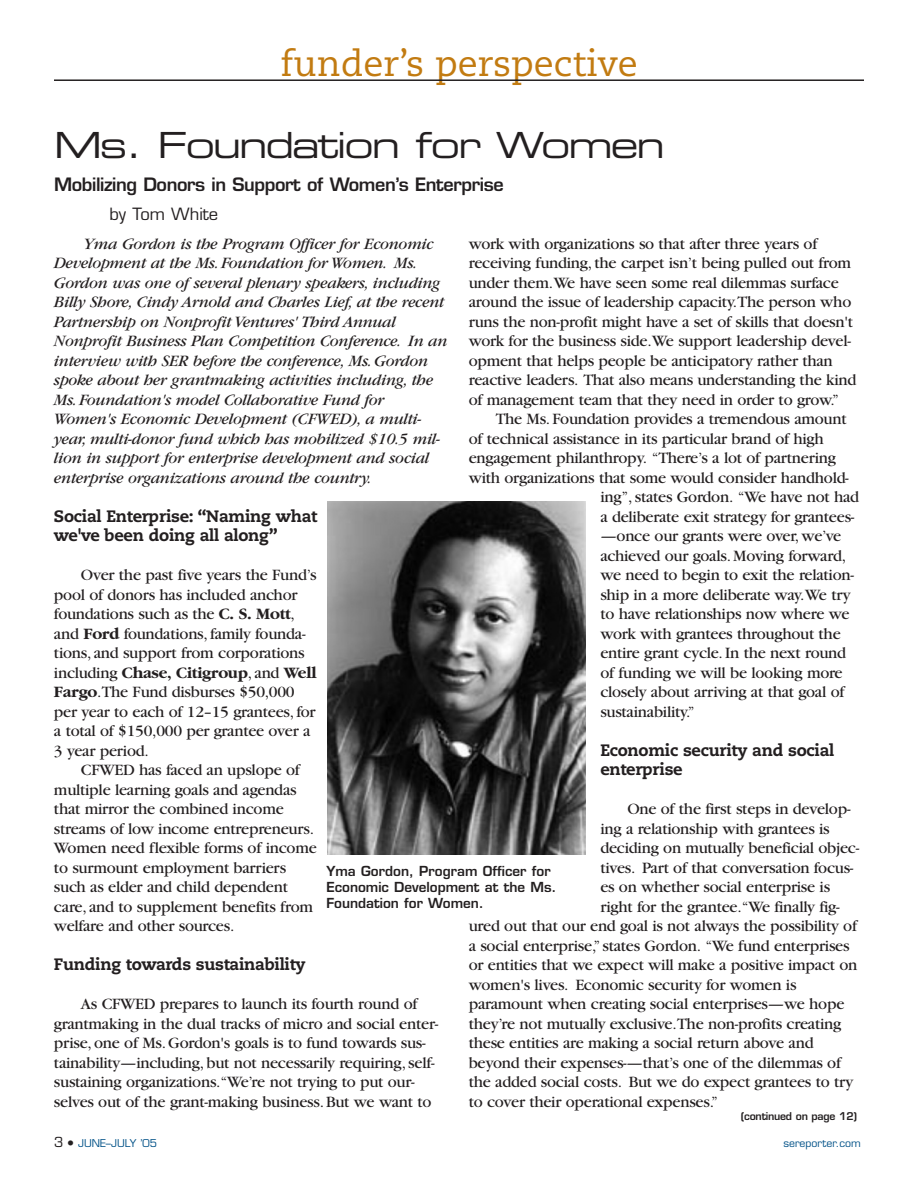
<style>
.page{position:relative;width:918px;height:1188px;background:#fff}
.page>*{position:absolute;margin:0;border:0;box-sizing:border-box;transform-origin:0 0}
.t1{font:36px "Eurostile Extended Two";letter-spacing:-.06em;color:#231f20}
.t2{font:36px "Caecilia";color:#c27b11}
.t3{font:600 18px "Eurostile";letter-spacing:-.02em;color:#231f20}
.t4{font:16.5px/19.5px "Garamond";letter-spacing:-.015em;color:#231f20}
.t5{font:italic 16.5px/19.5px "Garamond";letter-spacing:-.015em;color:#231f20}
.t6{font:800 16.5px/19.5px "Caecilia";letter-spacing:-.02em;color:#231f20}
.t7{font:16.5px "Eurostile";color:#231f20}
.t8{font:600 13.5px/16.2px "Eurostile";color:#231f20}
.t9{font:10.5px "Eurostile";color:#005187}
.t10{font:600 10.5px "Eurostile";letter-spacing:-.02em;color:#231f20}
.s1{font-weight:700}
.s2{font-size:13.5px;color:#231f20}
</style>
<div class="page">
<hr style="left:54px;top:79px;width:810px;height:2px;background:#231f20">
<div style="left:326px;top:502px;width:265px;height:352px;background:linear-gradient(to bottom,#fff,#fff)"></div>
<img style="left:328px;top:502px;width:258px;height:352px">
<h1 class="t2" style="left:280px;top:48px;width:359px">funder’s perspective</h1>
<h1 class="t1" style="left:54px;top:132px;width:612px">Ms. Foundation for Women</h1>
<p class="t3" style="left:54px;top:177px;width:451px">Mobilizing Donors in Support of Women’s Enterprise</p>
<p class="t7" style="left:110px;top:208px;width:110px">by Tom White</p>
<p class="t4" style="left:469px;top:236px;width:389px">work with organizations so that after three years of receiving funding, the carpet isn’t being pulled out from under them.We have seen some real dilemmas surface around the issue of leadership capacity.The person who runs the non-profit might have a set of skills that doesn't work for the business side.We support leadership devel&shy;opment that helps people be anticipatory rather than reactive leaders. That also means understanding the kind of management team that they need in order to grow.”</p>
<p class="t4" style="left:496px;top:411px;width:352px">The Ms. Foundation provides a tremendous amount</p>
<p class="t4" style="left:469px;top:431px;width:357px">of technical assistance in its particular brand of high</p>
<p class="t4" style="left:469px;top:450px;width:369px">engagement philanthropy. “There’s a lot of partnering</p>
<p class="t4" style="left:469px;top:470px;width:382px">with organizations that some would consider handhold-</p>
<p class="t4" style="left:600px;top:489px;width:260px">ing”, states Gordon. “We have not had</p>
<p class="t4" style="left:600px;top:509px;width:256px">a deliberate exit strategy for grantees-</p>
<p class="t4" style="left:600px;top:528px;width:243px">—once our grants were over, we’ve</p>
<p class="t4" style="left:600px;top:548px;width:247px">achieved our goals. Moving forward,</p>
<p class="t4" style="left:600px;top:567px;width:255px">we need to begin to exit the relation-</p>
<p class="t4" style="left:600px;top:587px;width:252px">ship in a more deliberate way.We try</p>
<p class="t4" style="left:600px;top:606px;width:251px">to have relationships now where we</p>
<p class="t4" style="left:600px;top:626px;width:242px">work with grantees throughout the</p>
<p class="t4" style="left:600px;top:645px;width:247px">entire grant cycle. In the next round</p>
<p class="t4" style="left:600px;top:665px;width:244px">of funding we will be looking more</p>
<p class="t4" style="left:600px;top:684px;width:246px">closely about arriving at that goal of</p>
<p class="t4" style="left:600px;top:704px;width:96px">sustainability.”</p>
<p class="t6" style="left:600px;top:742px;width:236px">Economic security and social enterprise</p>
<p class="t4" style="left:627px;top:801px;width:225px">One of the first steps in develop-</p>
<p class="t4" style="left:600px;top:821px;width:231px">ing a relationship with grantees is</p>
<p class="t4" style="left:600px;top:840px;width:261px">deciding on mutually beneficial objec-</p>
<p class="t4" style="left:600px;top:860px;width:255px">tives. Part of that conversation focus-</p>
<p class="t4" style="left:600px;top:879px;width:231px">es on whether social enterprise is</p>
<p class="t4" style="left:600px;top:899px;width:241px">right for the grantee.“We finally fig-</p>
<p class="t4" style="left:469px;top:918px;width:390px">ured out that our end goal is not always the possibility of</p>
<p class="t4" style="left:469px;top:938px;width:382px">a social enterprise,”states Gordon. “We fund enterprises</p>
<p class="t4" style="left:469px;top:957px;width:390px">or entities that we expect will make a positive impact on</p>
<p class="t4" style="left:469px;top:977px;width:329px">women's lives. Economic security for women is</p>
<p class="t4" style="left:469px;top:996px;width:377px">paramount when creating social enterprises—we hope</p>
<p class="t4" style="left:469px;top:1016px;width:374px">they’re not mutually exclusive.The non-profits creating</p>
<p class="t4" style="left:469px;top:1035px;width:346px">these entities are making a social return above and</p>
<p class="t4" style="left:469px;top:1055px;width:374px">beyond their expenses-—that’s one of the dilemmas of</p>
<p class="t4" style="left:469px;top:1074px;width:386px">the added social costs. But we do expect grantees to try</p>
<p class="t4" style="left:469px;top:1094px;width:251px">to cover their operational expenses.”</p>
<p class="t5" style="left:54px;top:236px;width:395px;text-indent:29px">Yma Gordon is the Program Officer for Economic Development at the Ms. Foundation for Women. Ms.<br>Gordon was one of several plenary speakers, including Billy Shore, Cindy Arnold and Charles Lief, at the recent Partnership on Nonprofit Ventures' Third Annual Nonprofit Business Plan Competition Conference. In an interview with SER before the conference, Ms.Gordon spoke about her grantmaking activities including, the Ms.Foundation's model Collaborative Fund for Women's Economic Development (CFWED), a multi&shy;year, multi-donor fund which has mobilized $10.5 mil&shy;lion in support for enterprise development and social enterprise organizations around the country.</p>
<p class="t6" style="left:54px;top:508px;width:265px">Social Enterprise: “Naming what we've been doing all along”</p>
<p class="t4" style="left:54px;top:567px;width:264px;text-indent:27px">Over the past five years the Fund’s pool of donors has included anchor foundations such as the <span class="s1">C. S. Mott</span>, and <span class="s1">Ford</span> foundations, family founda&shy;tions, and support from corporations including <span class="s1">Chase, Citigroup</span>, and <span class="s1">Well Fargo</span>.The Fund disburses $50,000 per year to each of 12–15 grantees, for a total of $150,000 per grantee over a 3 year period.</p>
<p class="t4" style="left:54px;top:762px;width:264px;text-indent:27px">CFWED has faced an upslope of multiple learning goals and agendas that mirror the combined income streams of low income entrepreneurs.<br>Women need flexible forms of income to surmount employment barriers such as elder and child dependent care, and to supplement benefits from welfare and other sources.</p>
<p class="t6" style="left:54px;top:956px;width:253px">Funding towards sustainability</p>
<p class="t4" style="left:54px;top:996px;width:386px;text-indent:27px">As CFWED prepares to launch its fourth round of grantmaking in the dual tracks of micro and social enter&shy;prise, one of Ms. Gordon's goals is to fund towards sus&shy;tainability—including, but not necessarily requiring, self&shy;sustaining organizations.“We’re not trying to put our&shy;selves out of the grant-making business.But we want to</p>
<p class="t8" style="left:326px;top:864px;width:232px">Yma Gordon, Program Officer for<br>Economic Development at the Ms.<br>Foundation for Women.</p>
<p class="t10" style="left:741px;top:1112px;width:118px">(continued on page 12)</p>
<p class="t9" style="left:54px;top:1139px;width:105px"><span class="s2">3 •</span> JUNE–JULY ’05</p>
<p class="t9" style="left:783px;top:1139px;width:79px">sereporter.com</p>
</div>
